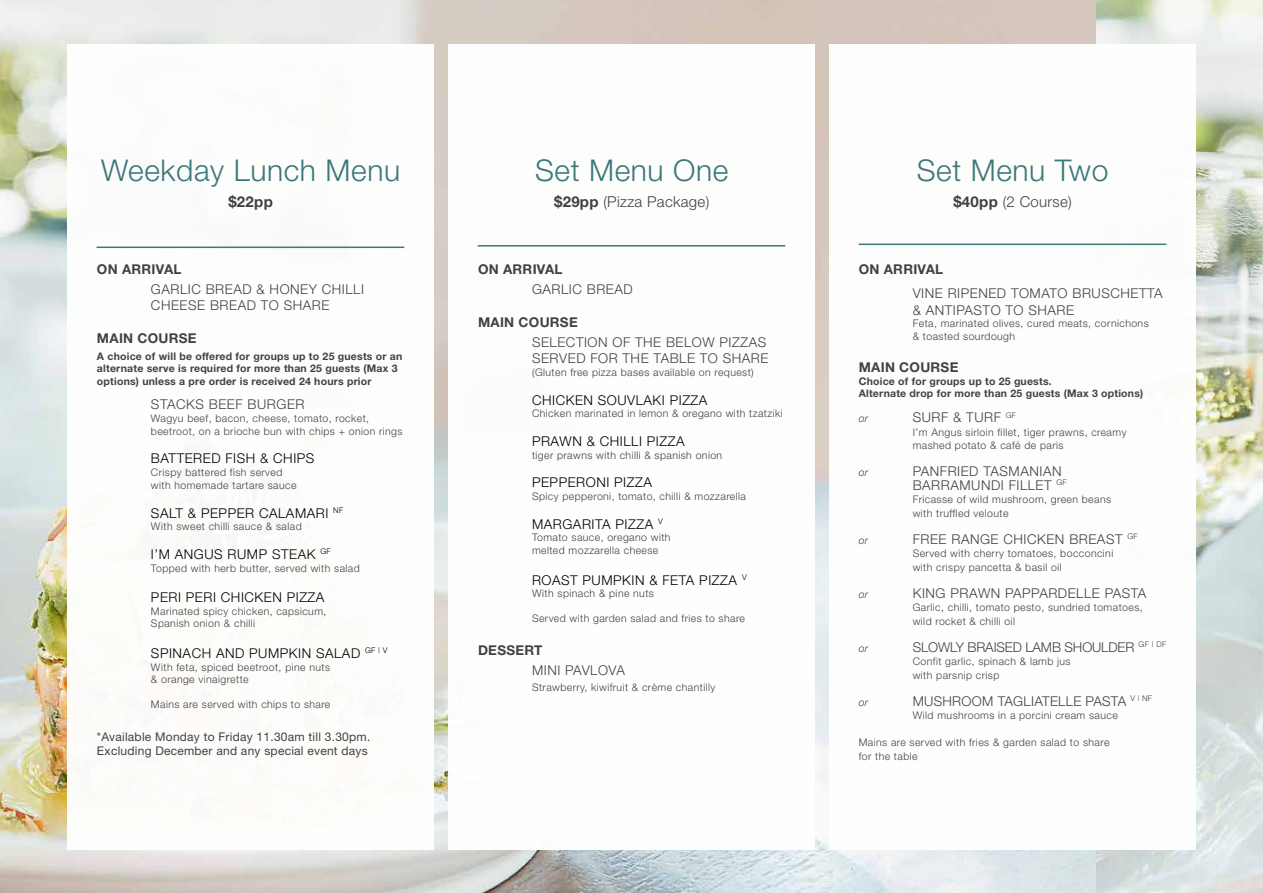
<style>
.page{position:relative;width:1263px;height:893px;background:#fff}
.page>*{position:absolute;margin:0;border:0;box-sizing:border-box;transform-origin:0 0}
.t1{font:300 30px "Helvetica Neue";letter-spacing:.02em;color:#3c787a}
.t2{font:300 15px "Helvetica Neue";letter-spacing:.02em;color:#414141}
.t3{font:700 15px "Helvetica Neue";color:#414141}
.t4{font:300 13.5px/16.2px "Helvetica Neue";letter-spacing:.04em;color:#414141}
.t5{font:300 13.5px "Helvetica Neue";letter-spacing:.04em;color:#000}
.t6{font:700 13.5px "Helvetica Neue";letter-spacing:.02em;color:#414141}
.t7{font:300 13.5px "Helvetica Neue";letter-spacing:-.01em;color:#414141}
.t8{font:300 13.5px "Helvetica Neue";letter-spacing:.02em;color:#414141}
.t9{font:12px/14.4px "Helvetica Neue";letter-spacing:.02em;color:#414141}
.t10{font:300 10.5px/12.6px "Helvetica Neue";letter-spacing:.04em;color:#414141}
.t11{font:700 10.5px/12.6px "Helvetica Neue";letter-spacing:.02em;color:#414141}
.t12{font:italic 300 10.5px "Helvetica Neue";letter-spacing:.04em;color:#414141}
.s1{font-weight:700}
</style>
<div class="page">
<img style="left:1095px;top:0;width:168px;height:893px">
<img style="left:0;top:0;width:1095px;height:893px">
<div style="left:829px;top:44px;width:367px;height:805px;background:#fff"></div>
<div style="left:67px;top:44px;width:367px;height:805px;background:#fff"></div>
<div style="left:448px;top:44px;width:367px;height:805px;background:#fff"></div>
<hr style="left:478px;top:245px;width:307px;height:2px;background:#3c787a">
<hr style="left:859px;top:244px;width:307px;height:1px;background:#3c787a">
<hr style="left:97px;top:247px;width:307px;height:1px;background:#3c787a">
<h1 class="t1" style="left:101px;top:152px;width:301px">Weekday Lunch Menu</h1>
<h2 class="t3" style="left:228px;top:192px;width:46px">$22pp</h2>
<p class="t6" style="left:97px;top:260px;width:86px">ON ARRIVAL</p>
<p class="t4" style="left:151px;top:281px;width:215px">GARLIC BREAD &amp; HONEY CHILLI<br>CHEESE BREAD TO SHARE</p>
<p class="t6" style="left:97px;top:330px;width:101px">MAIN COURSE</p>
<p class="t11" style="left:97px;top:349px;width:307px">A choice of will be offered for groups up to 25 guests or an alternate serve is required for more than 25 guests (Max 3 options) unless a pre order is received 24 hours prior</p>
<p class="t4" style="left:151px;top:396px;width:155px">STACKS BEEF BURGER</p>
<p class="t10" style="left:151px;top:412px;width:253px">Wagyu beef, bacon, cheese, tomato, rocket, beetroot, on a brioche bun with chips + onion rings</p>
<p class="t5" style="left:151px;top:450px;width:165px">BATTERED FISH &amp; CHIPS</p>
<p class="t10" style="left:151px;top:466px;width:147px">Crispy battered fish served with homemade tartare sauce</p>
<p class="t5" style="left:151px;top:504px;width:194px">SALT &amp; PEPPER CALAMARI <sup>NF</sup></p>
<p class="t10" style="left:151px;top:520px;width:152px">With sweet chilli sauce &amp; salad</p>
<p class="t5" style="left:151px;top:546px;width:181px">I’M ANGUS RUMP STEAK <sup>GF</sup></p>
<p class="t10" style="left:151px;top:561px;width:210px">Topped with herb butter, served with salad</p>
<p class="t5" style="left:151px;top:589px;width:175px">PERI PERI CHICKEN PIZZA</p>
<p class="t10" style="left:151px;top:604px;width:177px">Marinated spicy chicken, capsicum,<br>Spanish onion &amp; chilli</p>
<p class="t5" style="left:151px;top:645px;width:238px">SPINACH AND PUMPKIN SALAD <sup>GF</sup> <sup>|</sup> <sup>V</sup></p>
<p class="t10" style="left:151px;top:660px;width:181px">With feta, spiced beetroot, pine nuts &amp; orange vinaigrette</p>
<p class="t10" style="left:151px;top:698px;width:181px">Mains are served with chips to share</p>
<p class="t9" style="left:97px;top:729px;width:275px">*Available Monday to Friday 11.30am till 3.30pm.<br>Excluding December and any special event days</p>
<h1 class="t1" style="left:535px;top:152px;width:195px">Set Menu One</h1>
<h2 class="t2" style="left:554px;top:193px;width:157px"><span class="s1">$29pp</span> (Pizza Package)</h2>
<p class="t6" style="left:478px;top:260px;width:86px">ON ARRIVAL</p>
<p class="t4" style="left:532px;top:281px;width:102px">GARLIC BREAD</p>
<p class="t6" style="left:478px;top:313px;width:101px">MAIN COURSE</p>
<p class="t4" style="left:532px;top:334px;width:238px">SELECTION OF THE BELOW PIZZAS<br>SERVED FOR THE TABLE TO SHARE</p>
<p class="t10" style="left:532px;top:365px;width:223px">(Gluten free pizza bases available on request)</p>
<p class="t5" style="left:532px;top:391px;width:177px">CHICKEN SOUVLAKI PIZZA</p>
<p class="t10" style="left:532px;top:407px;width:252px">Chicken marinated in lemon &amp; oregano with tzatziki</p>
<p class="t5" style="left:532px;top:433px;width:154px">PRAWN &amp; CHILLI PIZZA</p>
<p class="t10" style="left:532px;top:448px;width:192px">tiger prawns with chilli &amp; spanish onion</p>
<p class="t5" style="left:532px;top:474px;width:121px">PEPPERONI PIZZA</p>
<p class="t10" style="left:532px;top:490px;width:215px">Spicy pepperoni, tomato, chilli &amp; mozzarella</p>
<p class="t5" style="left:532px;top:516px;width:132px">MARGARITA PIZZA <sup>V</sup></p>
<p class="t10" style="left:532px;top:531px;width:140px">Tomato sauce, oregano with melted mozzarella cheese</p>
<p class="t5" style="left:532px;top:571px;width:216px">ROAST PUMPKIN &amp; FETA PIZZA <sup>V</sup></p>
<p class="t10" style="left:532px;top:587px;width:123px">With spinach &amp; pine nuts</p>
<p class="t10" style="left:532px;top:612px;width:214px">Served with garden salad and fries to share</p>
<p class="t6" style="left:478px;top:642px;width:66px">DESSERT</p>
<p class="t4" style="left:532px;top:662px;width:51px">Mini Pavlova</p>
<p class="t10" style="left:532px;top:681px;width:185px">Strawberry, kiwifruit &amp; crème chantilly</p>
<h1 class="t1" style="left:917px;top:152px;width:193px">Set Menu Two</h1>
<h2 class="t2" style="left:953px;top:193px;width:120px"><span class="s1">$40pp</span> (2 Course)</h2>
<p class="t6" style="left:859px;top:260px;width:86px">ON ARRIVAL</p>
<p class="t4" style="left:913px;top:285px;width:251px">VINE RIPENED TOMATO BRUSCHETTA &amp; ANTIPASTO TO SHARE</p>
<p class="t10" style="left:913px;top:317px;width:237px">Feta, marinated olives, cured meats, cornichons &amp; toasted sourdough</p>
<p class="t6" style="left:859px;top:359px;width:101px">MAIN COURSE</p>
<p class="t11" style="left:859px;top:374px;width:286px">Choice of for groups up to 25 guests.<br>Alternate drop for more than 25 guests (Max 3 options)</p>
<p class="t12" style="left:859px;top:412px;width:11px">or</p>
<p class="t4" style="left:913px;top:409px;width:105px">SURF &amp; TURF <sup>GF</sup></p>
<p class="t10" style="left:913px;top:425px;width:215px;line-height:13.5px">I’m Angus sirloin fillet, tiger prawns, creamy mashed potato &amp; café de paris</p>
<p class="t12" style="left:859px;top:466px;width:11px">or</p>
<p class="t4" style="left:913px;top:464px;width:156px;line-height:13.5px">PANFRIED TASMANIAN<br>BARRAMUNDI FILLET <sup>GF</sup></p>
<p class="t10" style="left:913px;top:492px;width:200px;line-height:13.5px">Fricasse of wild mushroom, green beans with truffled veloute</p>
<p class="t12" style="left:859px;top:534px;width:11px">or</p>
<p class="t4" style="left:913px;top:530px;width:227px">FREE RANGE CHICKEN BREAST <sup>GF</sup></p>
<p class="t10" style="left:913px;top:546px;width:202px;line-height:13.5px">Served with cherry tomatoes, bocconcini with crispy pancetta &amp; basil oil</p>
<p class="t12" style="left:859px;top:588px;width:11px">or</p>
<p class="t4" style="left:913px;top:584px;width:235px">KING PRAWN PAPPARDELLE PASTA</p>
<p class="t10" style="left:913px;top:600px;width:231px;line-height:13.5px">Garlic, chilli, tomato pesto, sundried tomatoes, wild rocket &amp; chilli oil</p>
<p class="t12" style="left:859px;top:642px;width:11px">or</p>
<p class="t7" style="left:913px;top:638px;width:255px">SLOWLY BRAISED LAMB SHOULDER <sup>GF</sup> <sup>|</sup> <sup>DF</sup></p>
<p class="t10" style="left:913px;top:654px;width:159px;line-height:13.5px">Confit garlic, spinach &amp; lamb jus with parsnip crisp</p>
<p class="t12" style="left:859px;top:696px;width:11px">or</p>
<p class="t8" style="left:913px;top:692px;width:241px">MUSHROOM TAGLIATELLE PASTA <sup>V</sup> <sup>|</sup> <sup>NF</sup></p>
<p class="t10" style="left:913px;top:709px;width:207px">Wild mushrooms in a porcini cream sauce</p>
<p class="t10" style="left:859px;top:735px;width:252px;line-height:13.5px">Mains are served with fries &amp; garden salad to share for the table</p>
</div>
